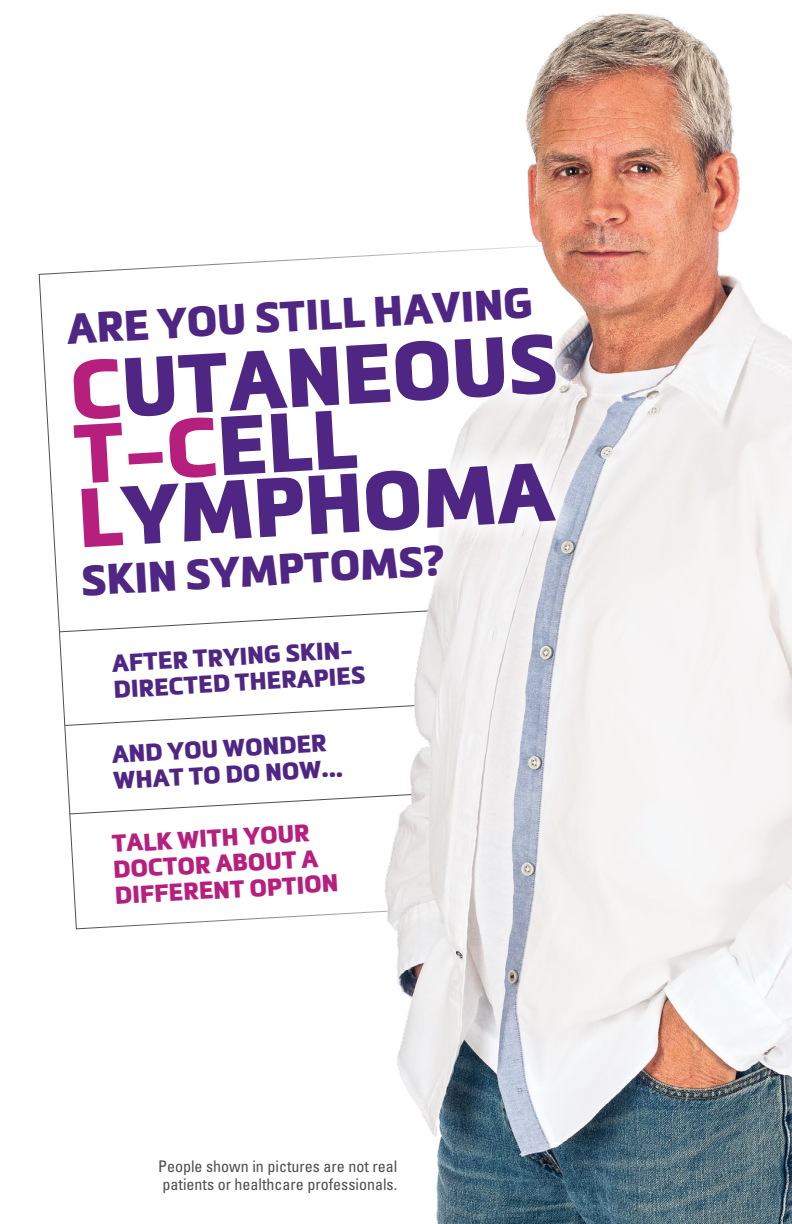
<style>
.page{position:relative;width:792px;height:1224px;background:#fff}
.page>*{position:absolute;margin:0;border:0;box-sizing:border-box;transform-origin:0 0}
.t1{font:900 82px/64px "Metronic Pro";color:#4f2683}
.t2{font:900 42px "Metronic Pro";color:#4f2683}
.t3{font:900 24px/26px "Metronic Pro";color:#4f2683}
.t4{font:900 24px/26px "Metronic Pro";color:#b61f7e}
.t5{font:condensed 16px/18px "Univers";color:#4d4d4f}
.s1{color:#b61f7e}
</style>
<div class="page">
<svg style="left:58px;top:624px;width:148px;height:9px"></svg>
<svg style="left:69px;top:792px;width:296px;height:23px"></svg>
<svg style="left:64px;top:704px;width:301px;height:23px"></svg>
<img style="left:365px;top:13px;width:427px;height:1211px">
<svg style="left:39px;top:259px;width:555px;height:365px"></svg>
<h2 class="t2" style="left:66px;top:303px;width:468px;rotate:-3deg">ARE YOU STILL HAVING</h2>
<h1 class="t1" style="left:69px;top:358px;width:489px;rotate:-3deg"><span class="s1">C</span>UTANEOUS<br><span class="s1">T-C</span>ELL<br><span class="s1">L</span>YMPHOMA</h1>
<h2 class="t2" style="left:80px;top:555px;width:365px;rotate:-3deg">SKIN SYMPTOMS?</h2>
<h3 class="t3" style="left:111px;top:650px;width:254px;rotate:-3deg">AFTER TRYING SKIN-<br>DIRECTED THERAPIES</h3>
<h3 class="t3" style="left:111px;top:742px;width:231px;rotate:-3deg">AND YOU WONDER<br>WHAT TO DO NOW...</h3>
<h3 class="t4" style="left:111px;top:831px;width:225px;rotate:-3deg">TALK WITH YOUR<br>DOCTOR ABOUT A<br>DIFFERENT OPTION</h3>
<p class="t5" style="left:158px;top:1157px;width:241px">People shown in pictures are not real patients or healthcare professionals.</p>
</div>
